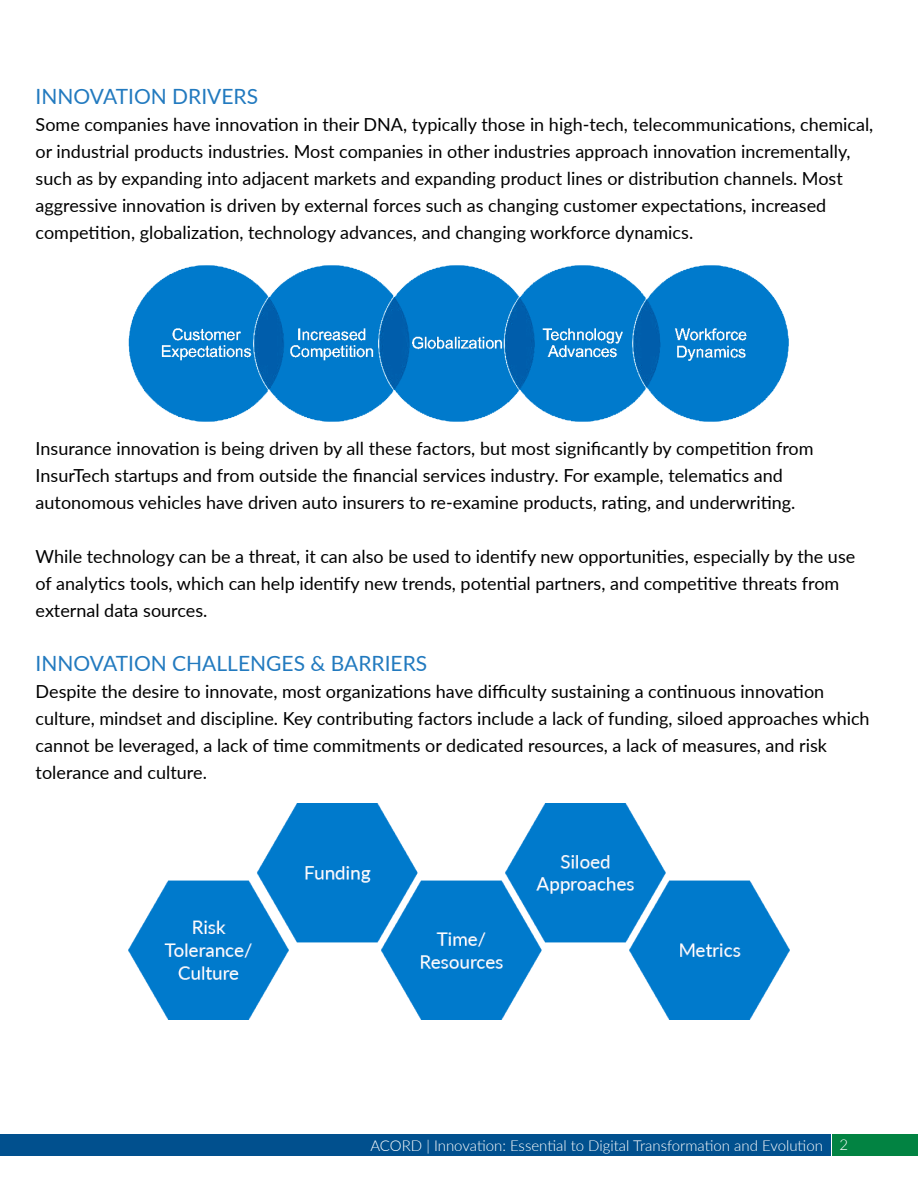
<style>
.page{position:relative;width:918px;height:1188px;background:#fff}
.page>*{position:absolute;margin:0;border:0;box-sizing:border-box;transform-origin:0 0}
.t1{font:21px "Lato";color:#227abf}
.t2{font:18px/27px "Lato";color:#000}
.t3{font:300 15px "Lato";color:#fff}
</style>
<div class="page">
<div style="left:0;top:1134px;width:831px;height:22px;background:#01508e"></div>
<div style="left:832px;top:1134px;width:86px;height:22px;background:#028342"></div>
<img style="left:129px;top:266px;width:660px;height:155px">
<img style="left:129px;top:804px;width:660px;height:215px">
<p class="t1" style="left:36px;top:81px;width:224px">INNOVATION DRIVERS</p>
<p class="t2" style="left:36px;top:110px;width:839px">Some companies have innovation in their DNA, typically those in high-tech, telecommunications, chemical, or industrial products industries. Most companies in other industries approach innovation incrementally, such as by expanding into adjacent markets and expanding product lines or distribution channels. Most aggressive innovation is driven by external forces such as changing customer expectations, increased competition, globalization, technology advances, and changing workforce dynamics.</p>
<p class="t2" style="left:36px;top:434px;width:779px">Insurance innovation is being driven by all these factors, but most significantly by competition from<br>InsurTech startups and from outside the financial services industry. For example, telematics and autonomous vehicles have driven auto insurers to re-examine products, rating, and underwriting.</p>
<p class="t2" style="left:36px;top:542px;width:821px">While technology can be a threat, it can also be used to identify new opportunities, especially by the use of analytics tools, which can help identify new trends, potential partners, and competitive threats from external data sources.</p>
<p class="t1" style="left:36px;top:648px;width:393px">INNOVATION CHALLENGES &amp; BARRIERS</p>
<p class="t2" style="left:36px;top:677px;width:836px">Despite the desire to innovate, most organizations have difficulty sustaining a continuous innovation culture, mindset and discipline. Key contributing factors include a lack of funding, siloed approaches which cannot be leveraged, a lack of time commitments or dedicated resources, a lack of measures, and risk tolerance and culture.</p>
<p class="t3" style="left:370px;top:1135px;width:479px">ACORD | Innovation: Essential to Digital Transformation and Evolution 2</p>
</div>
